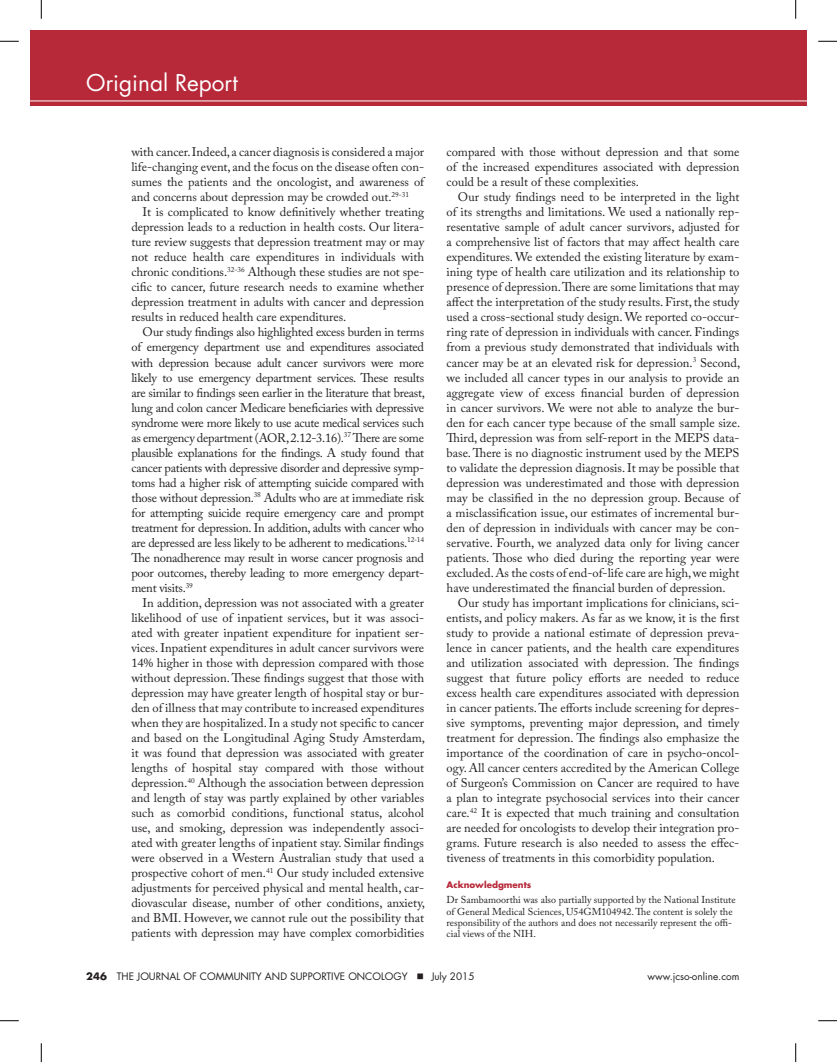
<style>
.page{position:relative;width:837px;height:1062px;background:#fff}
.page>*{position:absolute;margin:0;border:0;box-sizing:border-box;transform-origin:0 0}
.t1{font:22.5px "Futura Std";color:#fff}
.t2{font:12.5px/15px "Adobe Caslon Pro";color:#231f20;text-align:justify}
.t3{font:10px/11.2px "Adobe Caslon Pro";color:#231f20}
.t4{font:10px "Futura Std";color:#231f20}
.t5{font:700 8.75px "Futura Std";color:#b72839}
.s1{font-weight:700}
</style>
<div class="page">
<div style="left:30px;top:30px;width:765px;height:75px;background:#b72839"></div>
<div style="left:795px;top:30px;width:11px;height:75px;background:#b72839"></div>
<hr style="left:30px;top:100px;width:765px;height:1px;background:#fff">
<svg style="left:0;top:40px;width:19px;height:2px"></svg>
<svg style="left:818px;top:40px;width:18px;height:2px"></svg>
<svg style="left:0;top:1020px;width:19px;height:1px"></svg>
<svg style="left:818px;top:1020px;width:18px;height:1px"></svg>
<svg style="left:40px;top:0;width:2px;height:19px"></svg>
<svg style="left:40px;top:1043px;width:2px;height:18px"></svg>
<svg style="left:795px;top:0;width:1px;height:19px"></svg>
<svg style="left:795px;top:1043px;width:1px;height:18px"></svg>
<h1 class="t1" style="left:86px;top:68px;width:153px">Original Report</h1>
<p class="t2" style="left:131px;top:144px;width:294px">with cancer. Indeed, a cancer diagnosis is considered a major life-changing event, and the focus on the disease often con&shy;sumes the patients and the oncologist, and awareness of and concerns about depression may be crowded out.<sup>29-31</sup></p>
<p class="t2" style="left:131px;top:204px;width:294px;text-indent:11px">It is complicated to know definitively whether treating depression leads to a reduction in health costs. Our litera&shy;ture review suggests that depression treatment may or may not reduce health care expenditures in individuals with chronic conditions.<sup>32-36</sup> Although these studies are not spe&shy;cific to cancer, future research needs to examine whether depression treatment in adults with cancer and depression results in reduced health care expenditures.</p>
<p class="t2" style="left:131px;top:324px;width:295px;text-indent:11px">Our study findings also highlighted excess burden in terms of emergency department use and expenditures associated with depression because adult cancer survivors were more likely to use emergency department services. These results are similar to findings seen earlier in the literature that breast, lung and colon cancer Medicare beneficiaries with depressive syndrome were more likely to use acute medical services such as emergency department (AOR, 2.12-3.16).<sup>37</sup> There are some plausible explanations for the findings. A study found that cancer patients with depressive disorder and depressive symp&shy;toms had a higher risk of attempting suicide compared with those without depression.<sup>38</sup> Adults who are at immediate risk for attempting suicide require emergency care and prompt treatment for depression. In addition, adults with cancer who are depressed are less likely to be adherent to medications.<sup>12-14<br></sup>The nonadherence may result in worse cancer prognosis and poor outcomes, thereby leading to more emergency depart&shy;ment visits.<sup>39</sup></p>
<p class="t2" style="left:131px;top:594px;width:295px;text-indent:11px">In addition, depression was not associated with a greater likelihood of use of inpatient services, but it was associ&shy;ated with greater inpatient expenditure for inpatient ser&shy;vices. Inpatient expenditures in adult cancer survivors were 14% higher in those with depression compared with those without depression. These findings suggest that those with depression may have greater length of hospital stay or bur&shy;den of illness that may contribute to increased expenditures when they are hospitalized. In a study not specific to cancer and based on the Longitudinal Aging Study Amsterdam, it was found that depression was associated with greater lengths of hospital stay compared with those without depression.<sup>40</sup> Although the association between depression and length of stay was partly explained by other variables such as comorbid conditions, functional status, alcohol use, and smoking, depression was independently associ&shy;ated with greater lengths of inpatient stay. Similar findings were observed in a Western Australian study that used a prospective cohort of men.<sup>41</sup> Our study included extensive adjustments for perceived physical and mental health, car&shy;diovascular disease, number of other conditions, anxiety, and BMI. However, we cannot rule out the possibility that patients with depression may have complex comorbidities</p>
<p class="t2" style="left:446px;top:144px;width:294px">compared with those without depression and that some of the increased expenditures associated with depression could be a result of these complexities.</p>
<p class="t2" style="left:446px;top:189px;width:295px;text-indent:11px">Our study findings need to be interpreted in the light of its strengths and limitations. We used a nationally rep&shy;resentative sample of adult cancer survivors, adjusted for a comprehensive list of factors that may affect health care expenditures. We extended the existing literature by exam&shy;ining type of health care utilization and its relationship to presence of depression. There are some limitations that may affect the interpretation of the study results. First, the study used a cross-sectional study design. We reported co-occur&shy;ring rate of depression in individuals with cancer. Findings from a previous study demonstrated that individuals with cancer may be at an elevated risk for depression.<sup>3</sup> Second, we included all cancer types in our analysis to provide an aggregate view of excess financial burden of depression in cancer survivors. We were not able to analyze the bur&shy;den for each cancer type because of the small sample size.<br>Third, depression was from self-report in the MEPS data&shy;base. There is no diagnostic instrument used by the MEPS to validate the depression diagnosis. It may be possible that depression was underestimated and those with depression may be classified in the no depression group. Because of a misclassification issue, our estimates of incremental bur&shy;den of depression in individuals with cancer may be con&shy;servative. Fourth, we analyzed data only for living cancer patients. Those who died during the reporting year were excluded. As the costs of end-of-life care are high, we might have underestimated the financial burden of depression.</p>
<p class="t2" style="left:446px;top:594px;width:294px;text-indent:11px">Our study has important implications for clinicians, sci&shy;entists, and policy makers. As far as we know, it is the first study to provide a national estimate of depression preva&shy;lence in cancer patients, and the health care expenditures and utilization associated with depression. The findings suggest that future policy efforts are needed to reduce excess health care expenditures associated with depression in cancer patients. The efforts include screening for depres&shy;sive symptoms, preventing major depression, and timely treatment for depression. The findings also emphasize the importance of the coordination of care in psycho-oncol&shy;ogy. All cancer centers accredited by the American College of Surgeon’s Commission on Cancer are required to have a plan to integrate psychosocial services into their cancer care.<sup>42</sup> It is expected that much training and consultation are needed for oncologists to develop their integration pro&shy;grams. Future research is also needed to assess the effec&shy;tiveness of treatments in this comorbidity population.</p>
<p class="t5" style="left:446px;top:879px;width:86px">Acknowledgments</p>
<p class="t3" style="left:446px;top:894px;width:290px">Dr Sambamoorthi was also partially supported by the National Institute of General Medical Sciences, U54GM104942. The content is solely the responsibility of the authors and does not necessarily represent the offi&shy;cial views of the NIH.</p>
<p class="t4" style="left:86px;top:969px;width:323px"><span class="s1">246</span> THE JOURNAL OF COMMUNITY AND SUPPORTIVE ONCOLOGY</p>
<p class="t4" style="left:431px;top:969px;width:45px">July 2015</p>
<p class="t4" style="left:647px;top:969px;width:93px">www.jcso-online.com</p>
</div>
